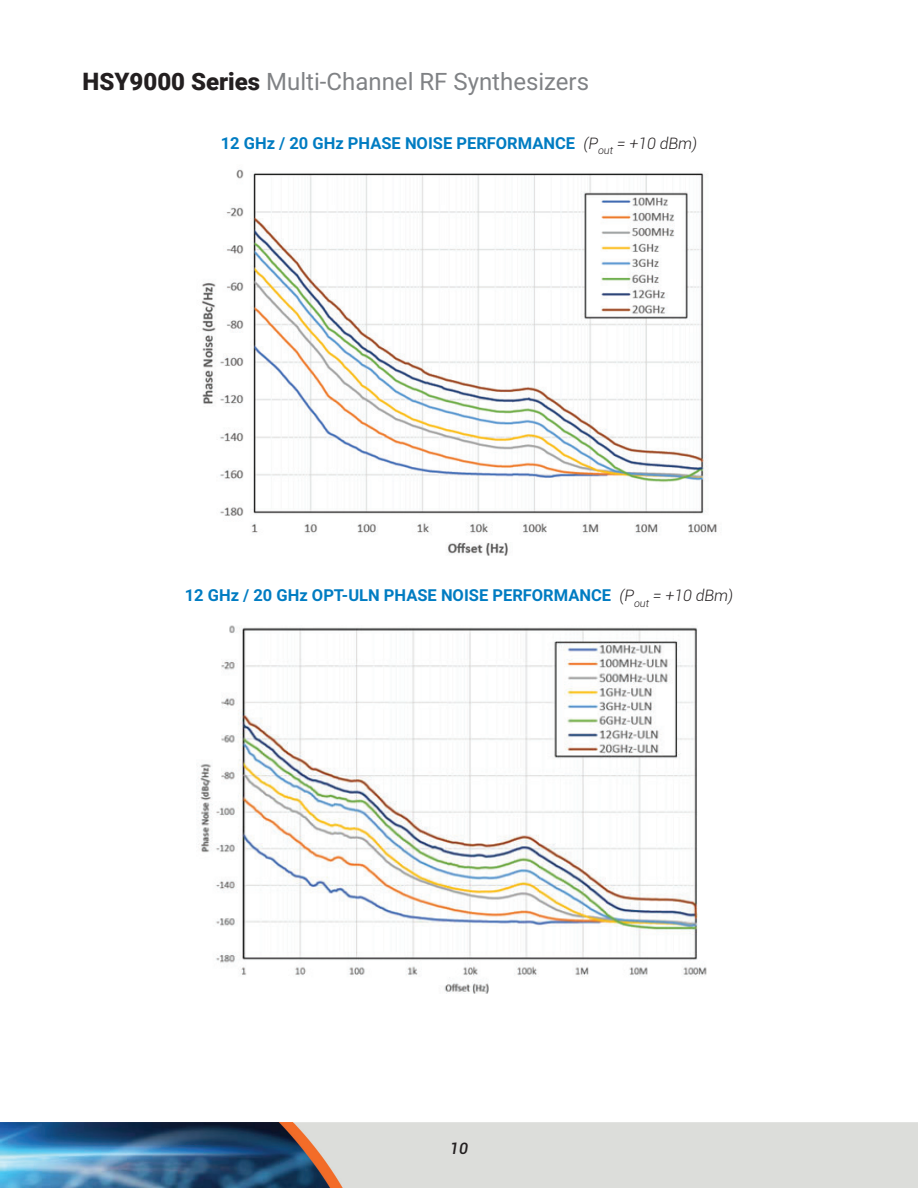
<style>
.page{position:relative;width:918px;height:1188px;background:#fff}
.page>*{position:absolute;margin:0;border:0;box-sizing:border-box;transform-origin:0 0}
.t1{font:24px "Roboto";color:#808285}
.t2{font:700 16.5px "Roboto";color:#007cc2}
.t3{font:italic 500 15.75px "Roboto";color:#231f20}
.s1{font-weight:900;color:#231f20}
.s2{font-weight:300;font-style:italic;font-size:15.75px;color:#231f20}
</style>
<div class="page">
<img style="left:0;top:1123px;width:918px;height:65px">
<img style="left:201px;top:169px;width:516px;height:387px">
<img style="left:198px;top:625px;width:509px;height:369px">
<h1 class="t1" style="left:83px;top:64px;width:508px"><span class="s1">HSY9000 Series</span> Multi-Channel RF Synthesizers</h1>
<p class="t2" style="left:221px;top:131px;width:478px">12 GHz / 20 GHz PHASE NOISE PERFORMANCE <span class="s2">(P</span><sub>out</sub> <span class="s2">= +10 dBm)</span></p>
<p class="t2" style="left:185px;top:583px;width:550px">12 GHz / 20 GHz OPT-ULN PHASE NOISE PERFORMANCE <span class="s2">(P</span><sub>out</sub> <span class="s2">= +10 dBm)</span></p>
<p class="t3" style="left:450px;top:1138px;width:20px">10</p>
</div>
